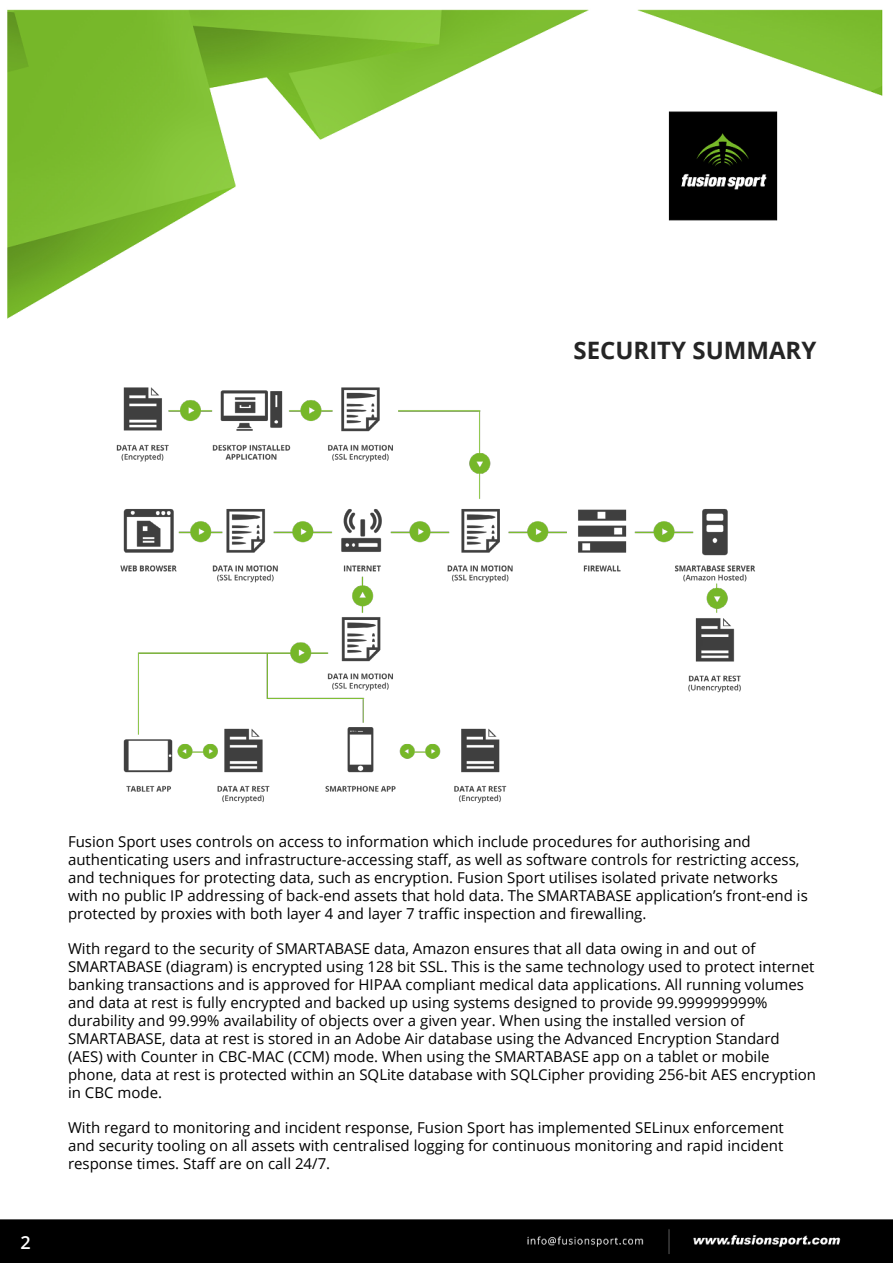
<style>
.page{position:relative;width:893px;height:1263px;background:#fff}
.page>*{position:absolute;margin:0;border:0;box-sizing:border-box;transform-origin:0 0}
.t1{font:700 24px "Open Sans";color:#252525}
.t2{font:600 18px "Open Sans";color:#fff}
.t3{font:15px/18px "Open Sans";color:#000}
</style>
<div class="page">
<img style="left:0;top:9px;width:893px;height:1254px">
<div style="left:19px;top:340px;width:264px;height:827px;background:#fff"></div>
<img style="left:116px;top:363px;width:700px;height:456px">
<h1 class="t1" style="left:573px;top:333px;width:244px">SECURITY SUMMARY</h1>
<p class="t2" style="left:20px;top:1230px;width:12px">2</p>
<p class="t3" style="left:68px;top:832px;width:741px">Fusion Sport uses controls on access to information which include procedures for authorising and authenticating users and infrastructure-accessing staff, as well as software controls for restricting access, and techniques for protecting data, such as encryption. Fusion Sport utilises isolated private networks with no public IP addressing of back-end assets that hold data. The SMARTABASE application’s front-end is protected by proxies with both layer 4 and layer 7 traffic inspection and firewalling.</p>
<p class="t3" style="left:68px;top:939px;width:750px">With regard to the security of SMARTABASE data, Amazon ensures that all data owing in and out of SMARTABASE (diagram) is encrypted using 128 bit SSL. This is the same technology used to protect internet banking transactions and is approved for HIPAA compliant medical data applications. All running volumes and data at rest is fully encrypted and backed up using systems designed to provide 99.999999999% durability and 99.99% availability of objects over a given year. When using the installed version of SMARTABASE, data at rest is stored in an Adobe Air database using the Advanced Encryption Standard (AES) with Counter in CBC-MAC (CCM) mode. When using the SMARTABASE app on a tablet or mobile phone, data at rest is protected within an SQLite database with SQLCipher providing 256-bit AES encryption in CBC mode.</p>
<p class="t3" style="left:68px;top:1118px;width:717px;text-align:justify">With regard to monitoring and incident response, Fusion Sport has implemented SELinux enforcement and security tooling on all assets with centralised logging for continuous monitoring and rapid incident response times. Staff are on call 24/7.</p>
</div>
